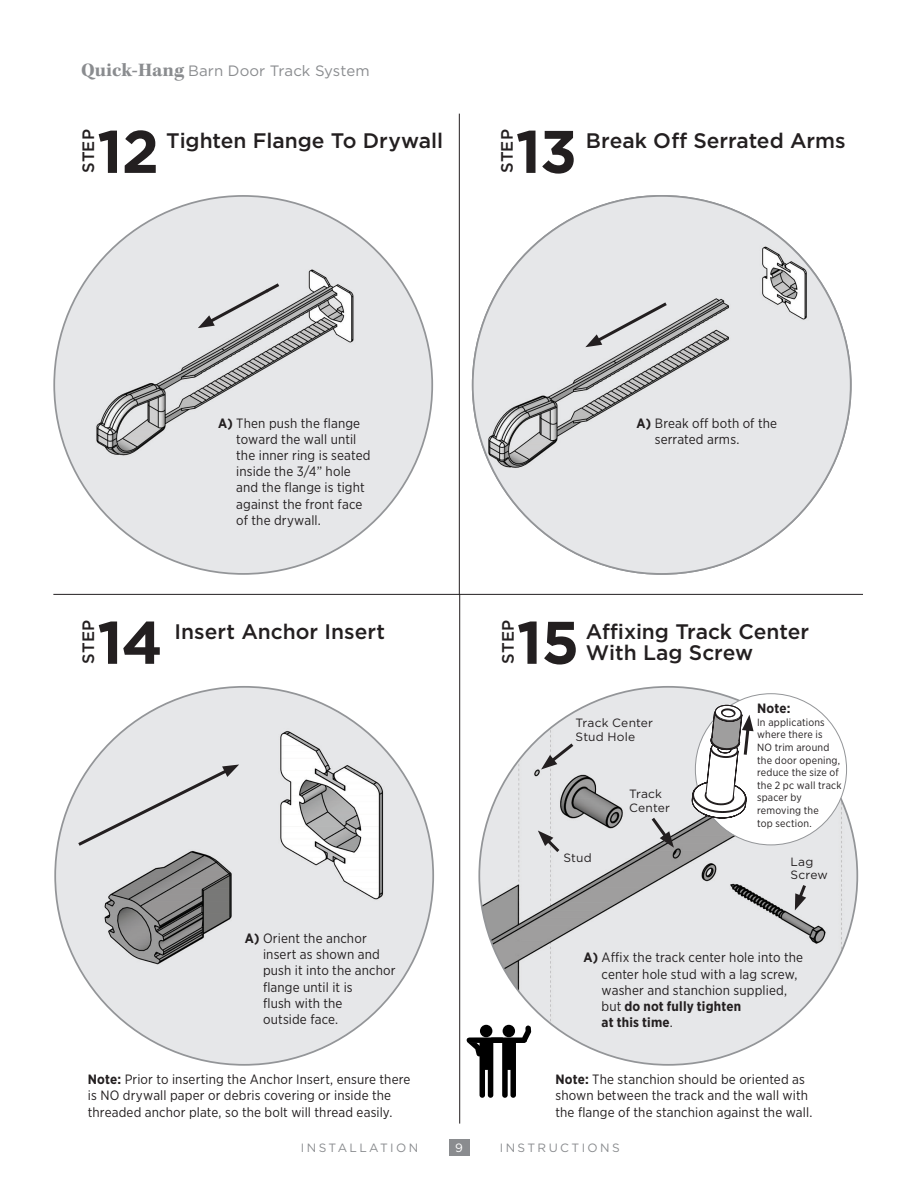
<style>
.page{position:relative;width:918px;height:1188px;background:#fff}
.page>*{position:absolute;margin:0;border:0;box-sizing:border-box;transform-origin:0 0}
.t1{font:700 60px "Gotham";letter-spacing:-.015em;color:#231f20}
.t2{font:500 21px "Gotham";color:#231f20}
.t3{font:500 16.5px "Gotham";letter-spacing:.005em;color:#231f20}
.t4{font:15px "Gotham";letter-spacing:.01em;color:#8a8c8f}
.t5{font:13.5px/16.2px "Gotham Narrow";letter-spacing:.01em;color:#231f20}
.t6{font:700 13.5px "Gotham Narrow";color:#231f20}
.t7{font:12px/13.5px "Gotham";letter-spacing:.015em;color:#231f20}
.t8{font:12px "Gotham HTF";letter-spacing:.2em;color:#8a8c8f}
.t9{font:12px "Gotham HTF";color:#fff}
.t10{font:10.5px/12.6px "Gotham Narrow";letter-spacing:.02em;color:#231f20}
.s1{font-family:"Kepler Std";font-weight:700;font-size:19.5px}
.s2{font-weight:700}
</style>
<div class="page">
<div style="left:449px;top:1139px;width:20px;height:17px;background:#8a8c8f"></div>
<hr style="left:53px;top:594px;width:810px;height:1px;background:#231f20">
<hr style="left:459px;top:595px;width:1px;height:529px;background:#231f20">
<hr style="left:459px;top:114px;width:1px;height:481px;background:#231f20">
<img style="left:473px;top:196px;width:378px;height:378px;border-radius:189px">
<img style="left:54px;top:196px;width:378px;height:378px;border-radius:189px">
<svg style="left:198px;top:281px;width:85px;height:47px;background:#ceced0"></svg>
<svg style="left:585px;top:300px;width:85px;height:47px;background:#cbcbcd"></svg>
<img style="left:55px;top:687px;width:378px;height:378px;border-radius:189px">
<svg style="left:75px;top:765px;width:164px;height:83px;background:#dddee0"></svg>
<img style="left:479px;top:687px;width:378px;height:378px;border-radius:189px">
<svg style="left:649px;top:814px;width:25px;height:34px"></svg>
<svg style="left:541px;top:740px;width:36px;height:29px"></svg>
<svg style="left:467px;top:1025px;width:64px;height:73px"></svg>
<div style="left:695px;top:694px;width:152px;height:151px;background:#fff;border-radius:50%"></div>
<svg style="left:692px;top:691px;width:62px;height:128px"></svg>
<svg style="left:795px;top:882px;width:13px;height:28px"></svg>
<svg style="left:538px;top:831px;width:25px;height:24px"></svg>
<p class="t4" style="left:81px;top:61px;width:290px"><span class="s1">Quick-Hang</span> Barn Door Track System</p>
<p class="t3" style="left:78px;top:173px;width:45px;rotate:-90deg">STEP</p>
<p class="t3" style="left:496px;top:173px;width:45px;rotate:-90deg">STEP</p>
<h1 class="t1" style="left:97px;top:112px;width:63px">12</h1>
<h1 class="t1" style="left:516px;top:112px;width:63px">13</h1>
<h2 class="t2" style="left:166px;top:127px;width:278px">Tighten Flange To Drywall</h2>
<h2 class="t2" style="left:586px;top:127px;width:261px">Break Off Serrated Arms</h2>
<p class="t5" style="left:236px;top:414px;width:136px;text-indent:-18px"><span class="s2">A)</span> Then push the flange toward the wall until the inner ring is seated inside the 3/4” hole and the flange is tight against the front face of the drywall.</p>
<p class="t5" style="left:655px;top:414px;width:124px;text-indent:-18px"><span class="s2">A)</span> Break off both of the serrated arms.</p>
<p class="t3" style="left:78px;top:664px;width:45px;rotate:-90deg">STEP</p>
<h1 class="t1" style="left:97px;top:603px;width:67px">14</h1>
<h2 class="t2" style="left:175px;top:618px;width:212px">Insert Anchor Insert</h2>
<p class="t5" style="left:263px;top:930px;width:134px;text-indent:-18px"><span class="s2">A)</span> Orient the anchor insert as shown and push it into the anchor flange until it is<br>flush with the<br>outside face.</p>
<p class="t5" style="left:88px;top:1071px;width:324px"><span class="s2">Note:</span> Prior to inserting the Anchor Insert, ensure there is NO drywall paper or debris covering or inside the threaded anchor plate, so the bolt will thread easily.</p>
<p class="t3" style="left:497px;top:664px;width:45px;rotate:-90deg">STEP</p>
<h1 class="t1" style="left:517px;top:603px;width:64px">15</h1>
<h2 class="t2" style="left:586px;top:618px;width:225px">Affixing Track Center</h2>
<h2 class="t2" style="left:586px;top:639px;width:169px">With Lag Screw</h2>
<p class="t7" style="left:576px;top:716px;width:79px">Track Center<br>Stud Hole</p>
<p class="t7" style="left:564px;top:850px;width:30px">Stud</p>
<p class="t7" style="left:629px;top:787px;width:42px">Track<br>Center</p>
<p class="t6" style="left:757px;top:700px;width:35px">Note:</p>
<p class="t10" style="left:757px;top:716px;width:86px">In applications where there is<br>NO trim around the door opening, reduce the size of the 2 pc wall track spacer by removing the<br>top section.</p>
<p class="t7" style="left:791px;top:854px;width:39px">Lag<br>Screw</p>
<p class="t5" style="left:602px;top:949px;width:203px;text-indent:-18px"><span class="s2">A)</span> Affix the track center hole into the center hole stud with a lag screw, washer and stanchion supplied, but <span class="s2">do not fully tighten<br>at this time</span>.</p>
<p class="t5" style="left:556px;top:1071px;width:258px"><span class="s2">Note:</span> The stanchion should be oriented as shown between the track and the wall with the flange of the stanchion against the wall.</p>
<p class="t8" style="left:301px;top:1141px;width:119px">INSTALLATION</p>
<p class="t9" style="left:455px;top:1141px;width:9px">9</p>
<p class="t8" style="left:500px;top:1141px;width:121px">INSTRUCTIONS</p>
</div>
